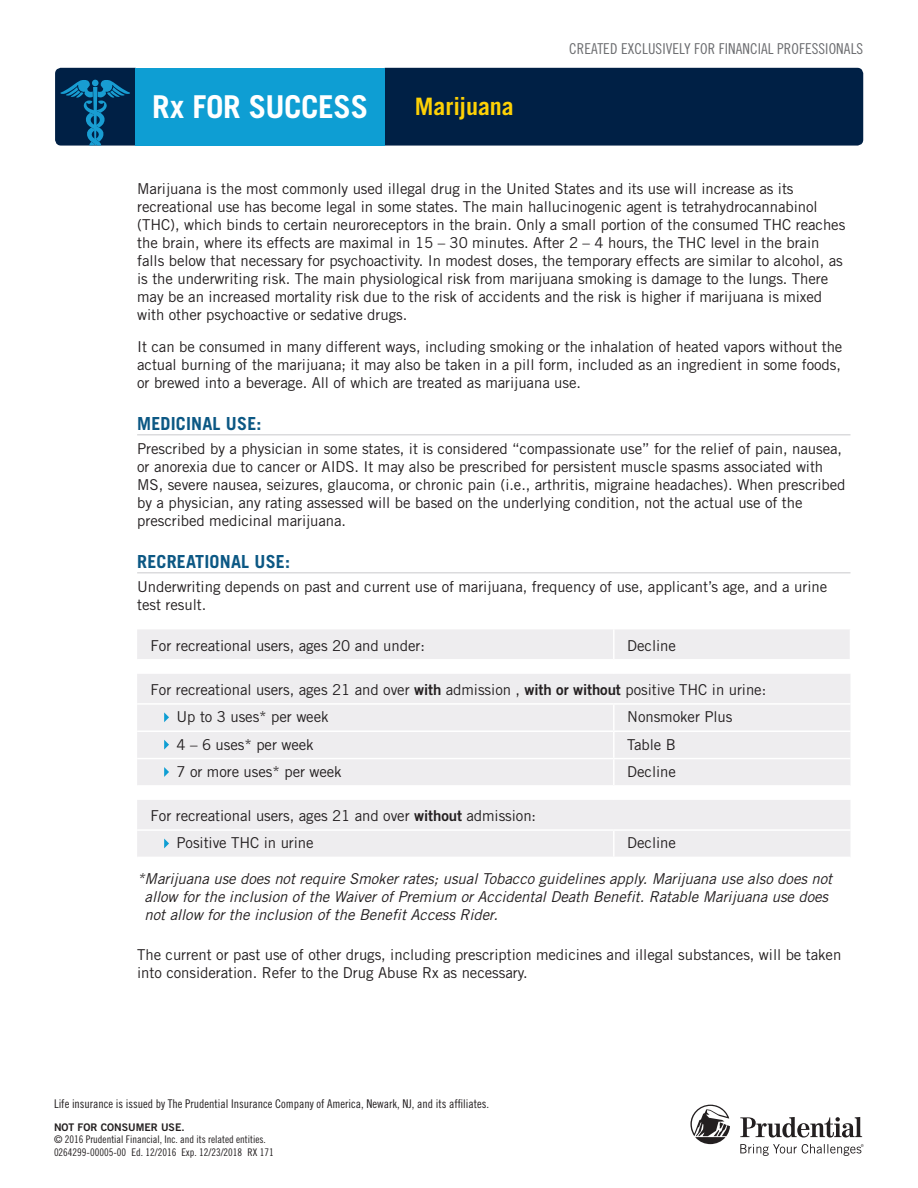
<style>
.page{position:relative;width:918px;height:1188px;background:#fff}
.page>*{position:absolute;margin:0;border:0;box-sizing:border-box;transform-origin:0 0}
.t1{font:700 31.5px "Trade Gothic LT Std";letter-spacing:-.015em;color:#fff}
.t2{font:700 24px "Trade Gothic LT Std";letter-spacing:-.005em;color:#fed105}
.Head_-_dark_blue{font:700 18px "Trade Gothic LT Std";letter-spacing:.01em;color:#0c5884}
.body{font:15px/18px "Trade Gothic LT Std";letter-spacing:-.005em;color:#231f20}
.body-2{font:italic 15px/18px "Trade Gothic LT Std";letter-spacing:-.005em;color:#231f20}
.t3{font:15px "Trade Gothic LT Std Cn 18";letter-spacing:.005em;color:#6c6d70}
.t4{font:12px "Trade Gothic LT Std Cn 18";color:#231f20}
.t5{font:10.5px "Trade Gothic LT Std Cn 18";color:#231f20}
.t6{font:10.5px "Trade Gothic LT Std Bd 2";color:#231f20}
.s1{font-family:"Trade Gothic LT Std Bd 2"}
</style>
<div class="page">
<hr style="left:137px;top:434px;width:713px;height:1px;background:#c9cacc">
<hr style="left:137px;top:572px;width:713px;height:1px;background:#c9cacc">
<div style="left:137px;top:629px;width:713px;height:228px;background:#eeedef"></div>
<svg style="left:137px;top:661px;width:713px;height:139px;fill:#eeedef"></svg>
<hr style="left:137px;top:703px;width:477px;height:2px;background:#fff">
<hr style="left:614px;top:703px;width:236px;height:2px;background:#fff">
<hr style="left:137px;top:730px;width:477px;height:2px;background:#fff">
<hr style="left:614px;top:730px;width:236px;height:2px;background:#fff">
<hr style="left:137px;top:758px;width:477px;height:1px;background:#fff">
<hr style="left:614px;top:758px;width:236px;height:1px;background:#fff">
<hr style="left:137px;top:785px;width:477px;height:2px;background:#fff">
<hr style="left:614px;top:785px;width:236px;height:2px;background:#fff">
<hr style="left:137px;top:829px;width:477px;height:2px;background:#fff">
<hr style="left:614px;top:829px;width:236px;height:2px;background:#fff">
<svg style="left:613px;top:661px;width:2px;height:13px"></svg>
<hr style="left:613px;top:705px;width:2px;height:25px;background:#fff">
<hr style="left:613px;top:732px;width:2px;height:26px;background:#fff">
<hr style="left:613px;top:759px;width:2px;height:26px;background:#fff">
<svg style="left:613px;top:787px;width:2px;height:13px"></svg>
<hr style="left:613px;top:831px;width:2px;height:26px;background:#fff">
<hr style="left:613px;top:629px;width:2px;height:30px;background:#fff">
<hr style="left:137px;top:659px;width:477px;height:2px;background:#fff">
<hr style="left:614px;top:659px;width:237px;height:2px;background:#fff">
<svg style="left:164px;top:712px;width:5px;height:10px"></svg>
<svg style="left:164px;top:740px;width:5px;height:10px"></svg>
<svg style="left:164px;top:767px;width:5px;height:10px"></svg>
<svg style="left:164px;top:839px;width:5px;height:9px"></svg>
<svg style="left:55px;top:68px;width:81px;height:78px;background:#063b62"></svg>
<div style="left:385px;top:68px;width:478px;height:78px;background:#002045"></div>
<div style="left:136px;top:68px;width:249px;height:78px;background:#0e9ed3"></div>
<svg style="left:690px;top:1105px;width:174px;height:51px"></svg>
<p class="t1" style="left:152px;top:87px;width:218px">Rx FOR SUCCESS</p>
<p class="t2" style="left:415px;top:92px;width:101px">Marijuana</p>
<p class="t3" style="left:569px;top:40px;width:296px">CREATED EXCLUSIVELY FOR FINANCIAL PROFESSIONALS</p>
<p class="body" style="left:137px;top:180px;width:710px">Marijuana is the most commonly used illegal drug in the United States and its use will increase as its recreational use has become legal in some states. The main hallucinogenic agent is tetrahydrocannabinol (THC), which binds to certain neuroreceptors in the brain. Only a small portion of the consumed THC reaches the brain, where its effects are maximal in 15 – 30 minutes. After 2 – 4 hours, the THC level in the brain falls below that necessary for psychoactivity. In modest doses, the temporary effects are similar to alcohol, as is the underwriting risk. The main physiological risk from marijuana smoking is damage to the lungs. There may be an increased mortality risk due to the risk of accidents and the risk is higher if marijuana is mixed with other psychoactive or sedative drugs.</p>
<p class="body" style="left:137px;top:337px;width:707px;text-align:justify">It can be consumed in many different ways, including smoking or the inhalation of heated vapors without the actual burning of the marijuana; it may also be taken in a pill form, included as an ingredient in some foods, or brewed into a beverage. All of which are treated as marijuana use.</p>
<p class="Head_-_dark_blue" style="left:137px;top:412px;width:126px">MEDICINAL USE:</p>
<p class="body" style="left:137px;top:439px;width:710px">Prescribed by a physician in some states, it is considered “compassionate use” for the relief of pain, nausea, or anorexia due to cancer or AIDS. It may also be prescribed for persistent muscle spasms associated with MS, severe nausea, seizures, glaucoma, or chronic pain (i.e., arthritis, migraine headaches). When prescribed by a physician, any rating assessed will be based on the underlying condition, not the actual use of the prescribed medicinal marijuana.</p>
<p class="Head_-_dark_blue" style="left:137px;top:550px;width:154px">RECREATIONAL USE:</p>
<p class="body" style="left:137px;top:577px;width:692px">Underwriting depends on past and current use of marijuana, frequency of use, applicant’s age, and a urine test result.</p>
<p class="body" style="left:151px;top:636px;width:276px">For recreational users, ages 20 and under:</p>
<p class="body" style="left:627px;top:636px;width:50px">Decline</p>
<p class="body" style="left:151px;top:680px;width:617px">For recreational users, ages 21 and over <span class="s1">with</span> admission , <span class="s1">with or without</span> positive THC in urine:</p>
<p class="body" style="left:177px;top:708px;width:154px">Up to 3 uses* per week</p>
<p class="body" style="left:627px;top:708px;width:107px">Nonsmoker Plus</p>
<p class="body" style="left:177px;top:735px;width:139px">4 – 6 uses* per week</p>
<p class="body" style="left:627px;top:735px;width:50px">Table B</p>
<p class="body" style="left:177px;top:762px;width:167px">7 or more uses* per week</p>
<p class="body" style="left:627px;top:762px;width:50px">Decline</p>
<p class="body" style="left:151px;top:807px;width:387px">For recreational users, ages 21 and over <span class="s1">without</span> admission:</p>
<p class="body" style="left:177px;top:834px;width:139px">Positive THC in urine</p>
<p class="body" style="left:627px;top:834px;width:50px">Decline</p>
<p class="body-2" style="left:145px;top:870px;width:689px;text-indent:-7px">*Marijuana use does not require Smoker rates; usual Tobacco guidelines apply. Marijuana use also does not allow for the inclusion of the Waiver of Premium or Accidental Death Benefit. Ratable Marijuana use does not allow for the inclusion of the Benefit Access Rider.</p>
<p class="body" style="left:137px;top:946px;width:706px">The current or past use of other drugs, including prescription medicines and illegal substances, will be taken into consideration. Refer to the Drug Abuse Rx as necessary.</p>
<p class="t4" style="left:54px;top:1096px;width:437px">Life insurance is issued by The Prudential Insurance Company of America, Newark, NJ, and its affiliates.</p>
<p class="t6" style="left:54px;top:1121px;width:132px">NOT FOR CONSUMER USE.</p>
<p class="t5" style="left:54px;top:1133px;width:213px">© 2016 Prudential Financial, Inc. and its related entities.</p>
<p class="t5" style="left:54px;top:1146px;width:221px">0264299-00005-00 Ed. 12/2016 Exp. 12/23/2018 RX 171</p>
</div>
